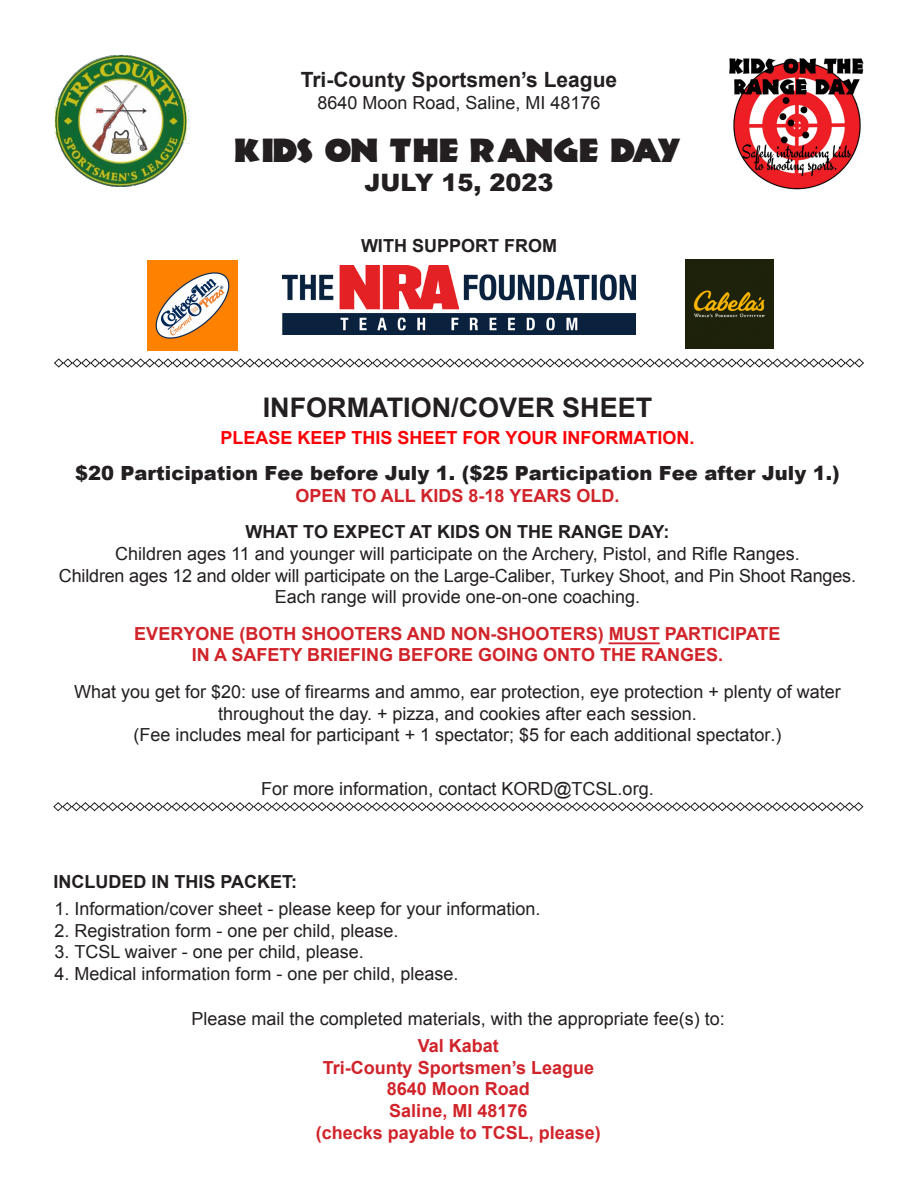
<style>
.page{position:relative;width:918px;height:1188px;background:#fff}
.page>*{position:absolute;margin:0;border:0;box-sizing:border-box;transform-origin:0 0}
.t1{font:33px "Jungle Fever";color:#231f20}
.t2{font:700 27px "Arial";color:#231f20}
.t3{font:900 24px "Arial";color:#231f20}
.t4{font:700 21px "Arial";color:#231f20}
.t5{font:900 19.5px "Arial";color:#231f20}
.t6{font:18px/21.6px "Arial";color:#231f20;text-align:center}
.t7{font:700 18px/21.6px "Arial";color:#d1232a;text-align:center}
.t8{font:700 18px/36.6px "Arial";color:#231f20;text-align:center}
.t9{font:700 18px "Arial";color:#fb0207}
.s1{color:#d1232a}
</style>
<div class="page">
<img style="left:54px;top:55px;width:136px;height:131px">
<img style="left:729px;top:58px;width:134px;height:132px">
<svg style="left:53px;top:802px;width:811px;height:10px"></svg>
<img style="left:283px;top:266px;width:352px;height:68px">
<svg style="left:54px;top:358px;width:810px;height:10px"></svg>
<img style="left:147px;top:260px;width:91px;height:91px">
<img style="left:685px;top:260px;width:89px;height:89px">
<hr style="left:609px;top:642px;width:51px;height:2px;background:#d1232a">
<p class="t4" style="left:301px;top:66px;width:318px">Tri-County Sportsmen’s League</p>
<p class="t6" style="left:317px;top:92px;width:285px">8640 Moon Road, Saline, MI 48176</p>
<p class="t1" style="left:235px;top:130px;width:449px">KIDS ON THE RANGE DAY</p>
<p class="t3" style="left:365px;top:165px;width:190px">JULY 15, 2023</p>
<p class="t8" style="left:361px;top:228px;width:198px">WITH SUPPORT FROM</p>
<p class="t2" style="left:263px;top:390px;width:391px">INFORMATION/COVER SHEET</p>
<p class="t9" style="left:220px;top:426px;width:476px">PLEASE KEEP THIS SHEET FOR YOUR INFORMATION.</p>
<p class="t5" style="left:75px;top:459px;width:766px">$20 Participation Fee before July 1. ($25 Participation Fee after July 1.)</p>
<p class="t8" style="left:246px;top:478px;width:425px"><span class="s1">OPEN TO ALL KIDS 8-18 YEARS OLD.<br></span>WHAT TO EXPECT AT KIDS ON THE RANGE DAY:</p>
<p class="t6" style="left:59px;top:543px;width:799px">Children ages 11 and younger will participate on the Archery, Pistol, and Rifle Ranges.<br>Children ages 12 and older will participate on the Large-Caliber, Turkey Shoot, and Pin Shoot Ranges.<br>Each range will provide one-on-one coaching.</p>
<p class="t7" style="left:134px;top:623px;width:648px">EVERYONE (BOTH SHOOTERS AND NON-SHOOTERS) MUST PARTICIPATE<br>IN A SAFETY BRIEFING BEFORE GOING ONTO THE RANGES.</p>
<p class="t6" style="left:74px;top:681px;width:768px">What you get for $20: use of firearms and ammo, ear protection, eye protection + plenty of water throughout the day. + pizza, and cookies after each session.<br>(Fee includes meal for participant + 1 spectator; $5 for each additional spectator.)</p>
<p class="t6" style="left:261px;top:778px;width:394px">For more information, contact KORD@TCSL.org.</p>
<p class="t8" style="left:53px;top:864px;width:245px">INCLUDED IN THIS PACKET:</p>
<p class="t6" style="left:54px;top:898px;width:488px">1. Information/cover sheet - please keep for your information.</p>
<p class="t6" style="left:54px;top:920px;width:346px">2. Registration form - one per child, please.</p>
<p class="t6" style="left:54px;top:941px;width:311px">3. TCSL waiver - one per child, please.</p>
<p class="t6" style="left:54px;top:963px;width:406px">4. Medical information form - one per child, please.</p>
<p class="t6" style="left:192px;top:1008px;width:535px">Please mail the completed materials, with the appropriate fee(s) to:</p>
<p class="t7" style="left:418px;top:1036px;width:83px">Val Kabat</p>
<p class="t7" style="left:323px;top:1057px;width:273px">Tri-County Sportsmen’s League</p>
<p class="t7" style="left:387px;top:1079px;width:145px">8640 Moon Road</p>
<p class="t7" style="left:389px;top:1101px;width:140px">Saline, MI 48176</p>
<p class="t7" style="left:316px;top:1122px;width:287px">(checks payable to TCSL, please)</p>
</div>
